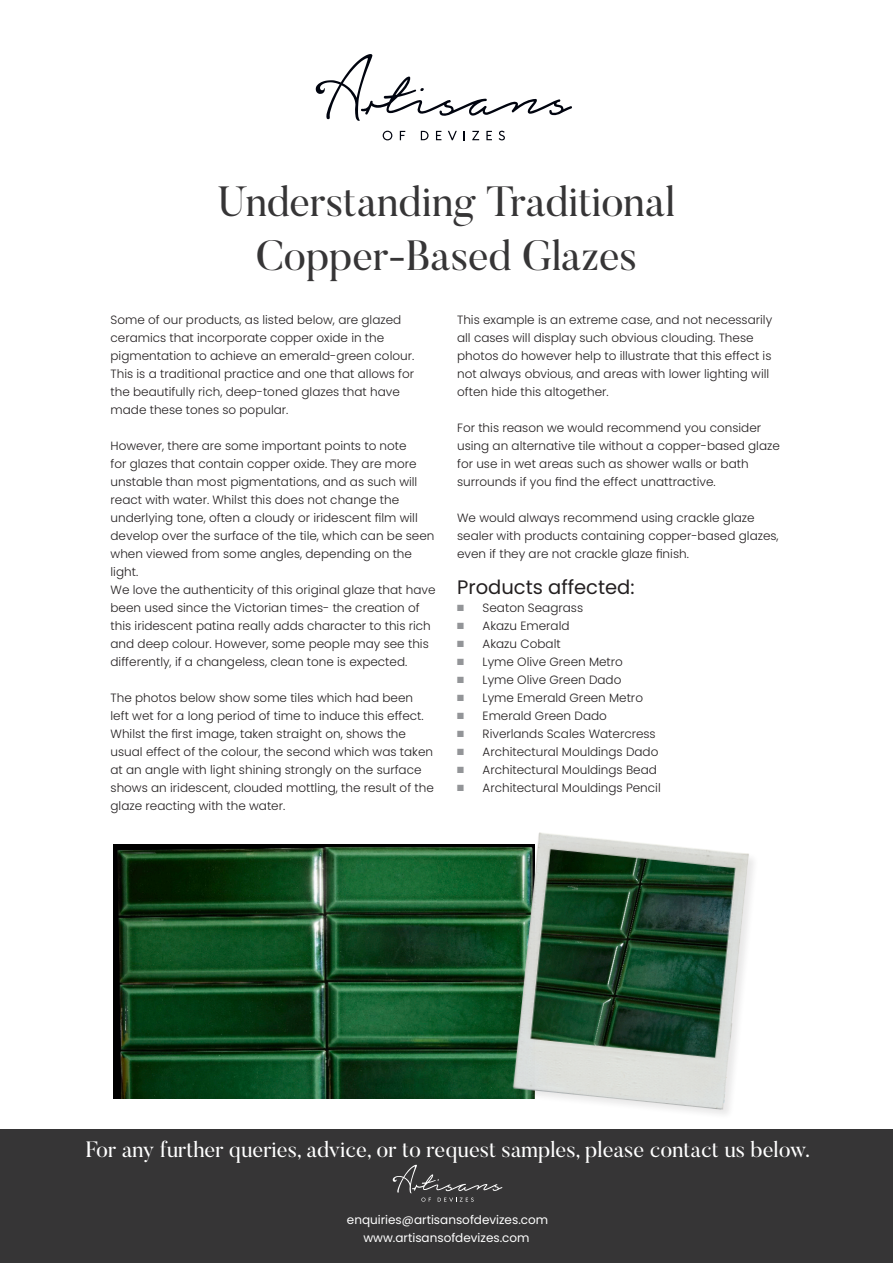
<style>
.page{position:relative;width:893px;height:1263px;background:#fff}
.page>*{position:absolute;margin:0;border:0;box-sizing:border-box;transform-origin:0 0}
.AOD_header{font:42px "Butler";letter-spacing:-.005em;color:#363536}
.t1{font:22.05px "Butler";color:#fff}
.INFO_subheader{font:19.5px "Poppins";color:#231f20}
.BODY{font:300 12px/18px "Poppins";color:#231f20}
.t2{font:12px/17.7px "Poppins";color:#fff;text-align:center}
.s1{color:#939598}
</style>
<div class="page">
<svg style="left:383px;top:131px;width:9px;height:9px"></svg>
<svg style="left:400px;top:131px;width:5px;height:9px"></svg>
<svg style="left:421px;top:131px;width:8px;height:9px"></svg>
<svg style="left:436px;top:131px;width:5px;height:9px"></svg>
<svg style="left:448px;top:131px;width:9px;height:9px"></svg>
<svg style="left:472px;top:131px;width:7px;height:9px"></svg>
<svg style="left:486px;top:131px;width:6px;height:9px"></svg>
<svg style="left:499px;top:131px;width:6px;height:9px"></svg>
<svg style="left:316px;top:54px;width:256px;height:67px"></svg>
<div style="left:0;top:1129px;width:893px;height:134px;background:#363536"></div>
<svg style="left:393px;top:1165px;width:110px;height:37px"></svg>
<img style="left:113px;top:845px;width:386px;height:253px">
<img style="left:499px;top:832px;width:255px;height:282px">
<p class="AOD_header" style="left:218px;top:175px;width:459px">Understanding Traditional</p>
<p class="AOD_header" style="left:256px;top:229px;width:383px">Copper-Based Glazes</p>
<p class="BODY" style="left:111px;top:311px;width:305px">Some of our products, as listed below, are glazed ceramics that incorporate copper oxide in the pigmentation to achieve an emerald-green colour.</p>
<p class="BODY" style="left:111px;top:365px;width:305px">This is a traditional practice and one that allows for the beautifully rich, deep-toned glazes that have made these tones so popular.</p>
<p class="BODY" style="left:111px;top:437px;width:325px">However, there are some important points to note<br>for glazes that contain copper oxide. They are more unstable than most pigmentations, and as such will react with water. Whilst this does not change the underlying tone, often a cloudy or iridescent film will develop over the surface of the tile, which can be seen when viewed from some angles, depending on the light.</p>
<p class="BODY" style="left:111px;top:581px;width:326px">We love the authenticity of this original glaze that have been used since the Victorian times- the creation of this iridescent patina really adds character to this rich and deep colour. However, some people may see this differently, if a changeless, clean tone is expected.</p>
<p class="BODY" style="left:111px;top:689px;width:325px">The photos below show some tiles which had been left wet for a long period of time to induce this effect.<br>Whilst the first image, taken straight on, shows the usual effect of the colour, the second which was taken at an angle with light shining strongly on the surface shows an iridescent, clouded mottling, the result of the glaze reacting with the water.</p>
<p class="BODY" style="left:457px;top:311px;width:317px">This example is an extreme case, and not necessarily all cases will display such obvious clouding. These photos do however help to illustrate that this effect is not always obvious, and areas with lower lighting will often hide this altogether.</p>
<p class="BODY" style="left:457px;top:419px;width:324px">For this reason we would recommend you consider using an alternative tile without a copper-based glaze for use in wet areas such as shower walls or bath surrounds if you find the effect unattractive.</p>
<p class="BODY" style="left:457px;top:509px;width:323px">We would always recommend using crackle glaze sealer with products containing copper-based glazes, even if they are not crackle glaze finish.</p>
<p class="INFO_subheader" style="left:457px;top:576px;width:179px">Products affected:</p>
<p class="BODY" style="left:457px;top:599px;width:128px"><span class="s1">■</span> Seaton Seagrass</p>
<p class="BODY" style="left:457px;top:617px;width:114px"><span class="s1">■</span> Akazu Emerald</p>
<p class="BODY" style="left:457px;top:635px;width:105px"><span class="s1">■</span> Akazu Cobalt</p>
<p class="BODY" style="left:457px;top:653px;width:167px"><span class="s1">■</span> Lyme Olive Green Metro</p>
<p class="BODY" style="left:457px;top:671px;width:166px"><span class="s1">■</span> Lyme Olive Green Dado</p>
<p class="BODY" style="left:457px;top:689px;width:187px"><span class="s1">■</span> Lyme Emerald Green Metro</p>
<p class="BODY" style="left:457px;top:707px;width:151px"><span class="s1">■</span> Emerald Green Dado</p>
<p class="BODY" style="left:457px;top:725px;width:200px"><span class="s1">■</span> Riverlands Scales Watercress</p>
<p class="BODY" style="left:457px;top:743px;width:203px"><span class="s1">■</span> Architectural Mouldings Dado</p>
<p class="BODY" style="left:457px;top:761px;width:201px"><span class="s1">■</span> Architectural Mouldings Bead</p>
<p class="BODY" style="left:457px;top:779px;width:205px"><span class="s1">■</span> Architectural Mouldings Pencil</p>
<h2 class="t1" style="left:86px;top:1136px;width:726px">For any further queries, advice, or to request samples, please contact us below.</h2>
<p class="t2" style="left:347px;top:1211px;width:203px">enquiries@artisansofdevizes.com www.artisansofdevizes.com</p>
</div>
